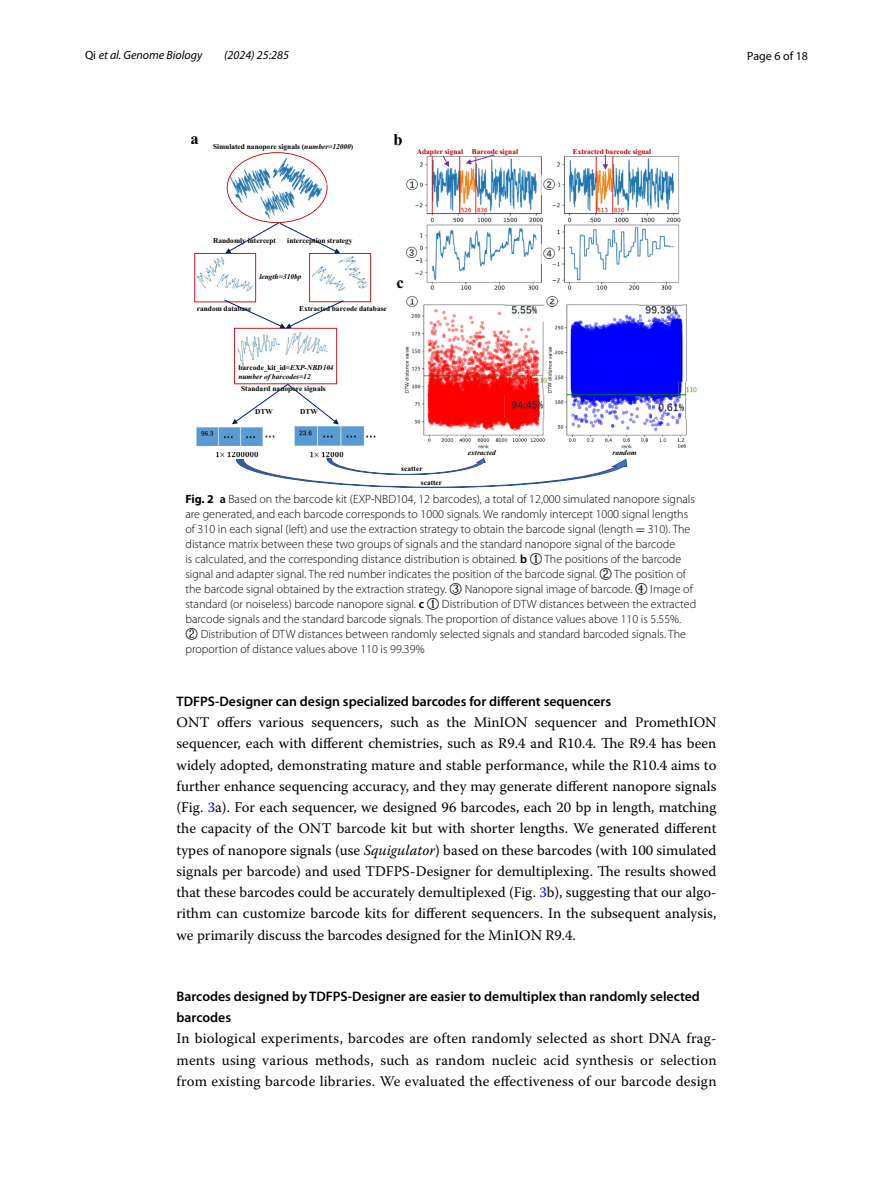
<style>
.page{position:relative;width:893px;height:1187px;background:#fff}
.page>*{position:absolute;margin:0;border:0;box-sizing:border-box;transform-origin:0 0}
.t1{font:700 16.5px "Times New Roman";color:#000}
.t2{font:14.7px/21.3px "Warnock Pro";letter-spacing:.01em;color:#000;text-align:justify}
.t3{font:600 13.8px/21.1px "Myriad Pro";color:#000}
.t4{font:300 12px/15px "Myriad Pro";color:#000}
.t5{font:italic 12px "Myriad Pro";color:#000}
.t6{font:12px "Myriad Pro";color:#000}
.t7{font:700 7.35px/14.2px "Times New Roman";color:#000}
.t8{font:italic 700 7.35px/8.9px "Times New Roman";letter-spacing:.005em;color:#000}
.t9{font:700 7.35px "Times New Roman";letter-spacing:.005em;color:#c00000}
.s1{font-style:normal}
.s2{font-style:italic}
.s3{font-weight:700}
.s4{font-weight:600}
.s5{font-family:"MTSY";font-weight:400}
.s6{font-family:"Code 2000";font-weight:400}
.s7{color:#00f}
</style>
<div class="page">
<img style="left:404px;top:304px;width:283px;height:145px">
<img style="left:652px;top:397px;width:35px;height:22px">
<img style="left:639px;top:304px;width:44px;height:18px">
<img style="left:505px;top:304px;width:38px;height:18px">
<img style="left:505px;top:395px;width:44px;height:22px">
<img style="left:679px;top:382px;width:18px;height:15px">
<img style="left:530px;top:372px;width:30px;height:15px">
<img style="left:415px;top:154px;width:266px;height:136px">
<svg style="left:442px;top:154px;width:7px;height:13px"></svg>
<svg style="left:466px;top:154px;width:30px;height:10px"></svg>
<svg style="left:603px;top:155px;width:5px;height:15px"></svg>
<img style="left:406px;top:176px;width:14px;height:19px">
<img style="left:541px;top:176px;width:16px;height:19px">
<img style="left:406px;top:244px;width:14px;height:19px">
<img style="left:541px;top:245px;width:16px;height:19px">
<img style="left:404px;top:296px;width:16px;height:16px">
<img style="left:544px;top:296px;width:16px;height:16px">
<img style="left:196px;top:427px;width:79px;height:20px">
<img style="left:294px;top:424px;width:82px;height:22px">
<svg style="left:194px;top:152px;width:177px;height:272px"></svg>
<img style="left:209px;top:446px;width:56px;height:12px">
<img style="left:310px;top:452px;width:34px;height:5px">
<svg style="left:236px;top:457px;width:392px;height:31px"></svg>
<p class="t5" style="left:85px;top:48px;width:119px"><span class="s1">Qi</span> et al. Genome Biology</p>
<p class="t5" style="left:224px;top:48px;width:66px">(2024) 25:285</p>
<p class="t6" style="left:747px;top:48px;width:62px">Page 6 of 18</p>
<p class="t1" style="left:191px;top:127px;width:10px">a</p>
<p class="t1" style="left:393px;top:127px;width:11px">b</p>
<p class="t7" style="left:213px;top:139px;width:142px">Simulated nanopore signals (<span class="s2">number=12000</span>)</p>
<p class="t9" style="left:417px;top:146px;width:103px">Adapter signal Barcode signal</p>
<p class="t9" style="left:573px;top:146px;width:80px">Extracted barcode signal</p>
<p class="t7" style="left:213px;top:233px;width:64px">Randomly intercept</p>
<p class="t7" style="left:287px;top:233px;width:67px">interception strategy</p>
<p class="t8" style="left:259px;top:272px;width:44px">length=310bp</p>
<p class="t7" style="left:197px;top:301px;width:56px">random database</p>
<p class="t7" style="left:299px;top:301px;width:89px">Extracted barcode database</p>
<p class="t1" style="left:396px;top:270px;width:9px">c</p>
<p class="t8" style="left:238px;top:363px;width:97px"><span class="s1">barcode_kit_id=</span>EXP-NBD104 number ofbarcodes=12</p>
<p class="t7" style="left:241px;top:381px;width:86px">Standard nanopore signals</p>
<p class="t7" style="left:255px;top:404px;width:19px">DTW</p>
<p class="t7" style="left:300px;top:404px;width:19px">DTW</p>
<p class="t8" style="left:468px;top:447px;width:30px">extracted</p>
<p class="t8" style="left:613px;top:448px;width:25px">random</p>
<p class="t7" style="left:421px;top:461px;width:23px;text-indent:-20px">scatter scatter</p>
<p class="t4" style="left:185px;top:491px;width:512px"><span class="s3">Fig. 2</span> <span class="s4">a</span> Based on the barcode kit (EXP-NBD104, 12 barcodes), a total of 12,000 simulated nanopore signals are generated, and each barcode corresponds to 1000 signals. We randomly intercept 1000 signal lengths of 310 in each signal (left) and use the extraction strategy to obtain the barcode signal (length <span class="s5">=</span> 310). The distance matrix between these two groups of signals and the standard nanopore signal of the barcode<br>is calculated, and the corresponding distance distribution is obtained. <span class="s4">b</span> <span class="s6">①</span> The positions of the barcode signal and adapter signal. The red number indicates the position of the barcode signal. <span class="s6">②</span> The position of the barcode signal obtained by the extraction strategy. <span class="s6">③</span> Nanopore signal image of barcode. <span class="s6">④</span> Image of standard (or noiseless) barcode nanopore signal. <span class="s4">c</span> <span class="s6">①</span> Distribution of DTW distances between the extracted barcode signals and the standard barcode signals. The proportion of distance values above 110 is 5.55%.<br><span class="s6">②</span> Distribution of DTW distances between randomly selected signals and standard barcoded signals. The proportion of distance values above 110 is 99.39%</p>
<p class="t3" style="left:176px;top:690px;width:436px">TDFPS‑Designer can design specialized barcodes for different sequencers</p>
<p class="t2" style="left:176px;top:711px;width:542px">ONT offers various sequencers, such as the MinION sequencer and PromethION sequencer, each with different chemistries, such as R9.4 and R10.4. The R9.4 has been widely adopted, demonstrating mature and stable performance, while the R10.4 aims to further enhance sequencing accuracy, and they may generate different nanopore signals (Fig. <span class="s7">3</span>a). For each sequencer, we designed 96 barcodes, each 20 bp in length, matching the capacity of the ONT barcode kit but with shorter lengths. We generated different types of nanopore signals (use <span class="s2">Squigulator</span>) based on these barcodes (with 100 simulated signals per barcode) and used TDFPS-Designer for demultiplexing. The results showed that these barcodes could be accurately demultiplexed (Fig. <span class="s7">3</span>b), suggesting that our algo&shy;rithm can customize barcode kits for different sequencers. In the subsequent analysis, we primarily discuss the barcodes designed for the MinION R9.4.</p>
<p class="t3" style="left:176px;top:985px;width:525px">Barcodes designed by TDFPS‑Designer are easier to demultiplex than randomly selected barcodes</p>
<p class="t2" style="left:176px;top:1027px;width:542px">In biological experiments, barcodes are often randomly selected as short DNA frag&shy;ments using various methods, such as random nucleic acid synthesis or selection from existing barcode libraries. We evaluated the effectiveness of our barcode design</p>
</div>
